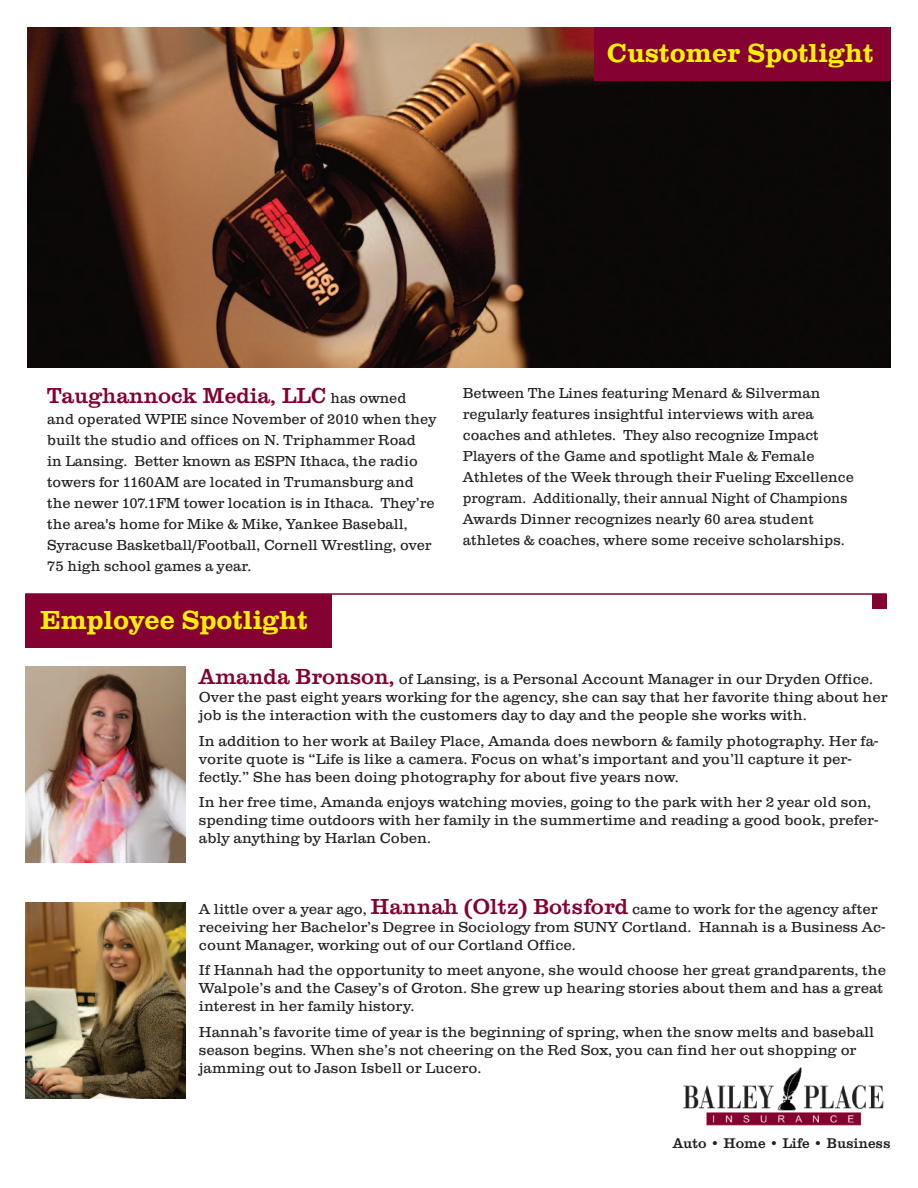
<style>
.page{position:relative;width:918px;height:1188px;background:#fff}
.page>*{position:absolute;margin:0;border:0;box-sizing:border-box;transform-origin:0 0}
.t1{font:700 27px "Clarendon T";color:#fff101}
.t2{font:500 22.5px "Clarendon T";color:#840132}
.t3{font:300 15px/21px "Clarendon T";color:#231f20}
.t4{font:500 14.55px "Clarendon T";color:#231f20}
.s1{font-weight:300;font-size:15px;color:#231f20}
.s2{font-weight:500;font-size:22.5px;color:#840132}
</style>
<div class="page">
<img style="left:27px;top:27px;width:864px;height:341px">
<div style="left:594px;top:27px;width:297px;height:54px;background:#840132"></div>
<img style="left:683px;top:1067px;width:201px;height:59px">
<div style="left:25px;top:594px;width:306px;height:54px;background:#840132"></div>
<img style="left:25px;top:667px;width:160px;height:195px">
<img style="left:25px;top:903px;width:160px;height:195px">
<hr style="left:25px;top:593px;width:862px;height:2px;background:#840132">
<div style="left:872px;top:594px;width:15px;height:14px;background:#840132"></div>
<h1 class="t1" style="left:607px;top:37px;width:268px">Customer Spotlight</h1>
<h2 class="t2" style="left:47px;top:382px;width:361px">Taughannock Media, LLC <span class="s1">has owned</span></h2>
<p class="t3" style="left:47px;top:408px;width:391px">and operated WPIE since November of 2010 when they built the studio and offices on N. Triphammer Road<br>in Lansing. Better known as ESPN Ithaca, the radio towers for 1160AM are located in Trumansburg and the newer 107.1FM tower location is in Ithaca. They’re the area's home for Mike &amp; Mike, Yankee Baseball, Syracuse Basketball/Football, Cornell Wrestling, over 75 high school games a year.</p>
<h1 class="t1" style="left:40px;top:604px;width:270px">Employee Spotlight</h1>
<p class="t3" style="left:463px;top:382px;width:392px">Between The Lines featuring Menard &amp; Silverman regularly features insightful interviews with area coaches and athletes. They also recognize Impact Players of the Game and spotlight Male &amp; Female Athletes of the Week through their Fueling Excellence program. Additionally, their annual Night of Champions Awards Dinner recognizes nearly 60 area student athletes &amp; coaches, where some receive scholarships.</p>
<p class="t3" style="left:199px;top:670px;width:690px;line-height:18px"><span class="s2">Amanda Bronson,</span> of Lansing, is a Personal Account Manager in our Dryden Office.<br>Over the past eight years working for the agency, she can say that her favorite thing about her job is the interaction with the customers day to day and the people she works with.</p>
<p class="t3" style="left:199px;top:731px;width:681px;line-height:18px">In addition to her work at Bailey Place, Amanda does newborn &amp; family photography. Her fa&shy;vorite quote is “Life is like a camera. Focus on what’s important and you’ll capture it per&shy;fectly.” She has been doing photography for about five years now.</p>
<p class="t3" style="left:199px;top:793px;width:681px;line-height:18px">In her free time, Amanda enjoys watching movies, going to the park with her 2 year old son, spending time outdoors with her family in the summertime and reading a good book, prefer&shy;ably anything by Harlan Coben.</p>
<p class="t3" style="left:199px;top:899px;width:688px;line-height:18px">A little over a year ago, <span class="s2">Hannah (Oltz) Botsford</span> came to work for the agency after receiving her Bachelor’s Degree in Sociology from SUNY Cortland. Hannah is a Business Ac&shy;count Manager, working out of our Cortland Office.</p>
<p class="t3" style="left:199px;top:961px;width:689px;line-height:18px">If Hannah had the opportunity to meet anyone, she would choose her great grandparents, the<br>Walpole’s and the Casey’s of Groton. She grew up hearing stories about them and has a great interest in her family history.</p>
<p class="t3" style="left:199px;top:1022px;width:677px;line-height:18px">Hannah’s favorite time of year is the beginning of spring, when the snow melts and baseball season begins. When she’s not cheering on the Red Sox, you can find her out shopping or jamming out to Jason Isbell or Lucero.</p>
<p class="t4" style="left:673px;top:1135px;width:219px">Auto • Home • Life • Business</p>
</div>
